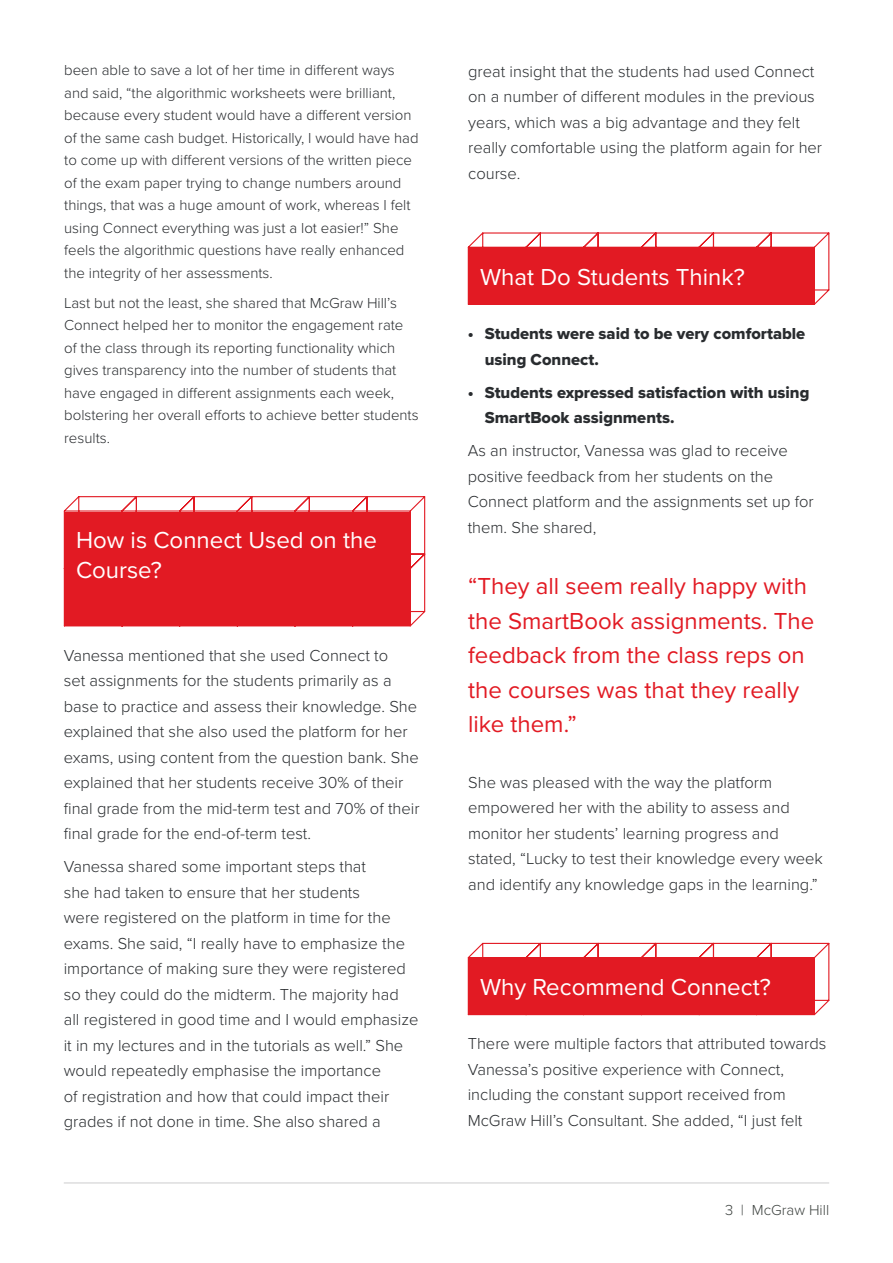
<style>
.page{position:relative;width:893px;height:1263px;background:#fff}
.page>*{position:absolute;margin:0;border:0;box-sizing:border-box;transform-origin:0 0}
.t1{font:24px/34.5px "Proxima Nova";color:#e21a23}
.t2{font:24px/30px "Proxima Nova";color:#fff}
.t3{font:300 16.5px/25.5px "Proxima Nova";color:#292c2f}
.t4{font:16.5px/25.5px "Proxima Nova Extrabld";color:#292c2f}
.t5{font:300 15px/22.5px "Proxima Nova";color:#292c2f}
.t6{font:300 15px "Proxima Nova";color:#3e4340}
</style>
<div class="page">
<hr style="left:64px;top:1182px;width:765px;height:2px;background:#ddddde">
<svg style="left:467px;top:232px;width:363px;height:73px"></svg>
<svg style="left:467px;top:942px;width:363px;height:74px"></svg>
<div style="left:468px;top:247px;width:347px;height:57px;background:#e21a23"></div>
<div style="left:468px;top:957px;width:347px;height:58px;background:#e21a23"></div>
<svg style="left:63px;top:496px;width:363px;height:131px;background:#e63c44"></svg>
<p class="t5" style="left:64px;top:58px;width:356px">been able to save a lot of her time in different ways and said, “the algorithmic worksheets were brilliant, because every student would have a different version of the same cash budget. Historically, I would have had to come up with different versions of the written piece of the exam paper trying to change numbers around things, that was a huge amount of work, whereas I felt using Connect everything was just a lot easier!” She feels the algorithmic questions have really enhanced the integrity of her assessments.</p>
<p class="t5" style="left:64px;top:291px;width:356px">Last but not the least, she shared that McGraw Hill’s Connect helped her to monitor the engagement rate of the class through its reporting functionality which gives transparency into the number of students that have engaged in different assignments each week, bolstering her overall efforts to achieve better students results.</p>
<p class="t2" style="left:76px;top:524px;width:302px">How is Connect Used on the<br>Course?</p>
<p class="t3" style="left:64px;top:642px;width:357px">Vanessa mentioned that she used Connect to<br>set assignments for the students primarily as a base to practice and assess their knowledge. She explained that she also used the platform for her exams, using content from the question bank. She explained that her students receive 30% of their final grade from the mid-term test and 70% of their final grade for the end-of-term test.</p>
<p class="t3" style="left:64px;top:853px;width:356px">Vanessa shared some important steps that<br>she had taken to ensure that her students<br>were registered on the platform in time for the exams. She said, “I really have to emphasize the importance of making sure they were registered so they could do the midterm. The majority had all registered in good time and I would emphasize it in my lectures and in the tutorials as well.” She would repeatedly emphasise the importance<br>of registration and how that could impact their grades if not done in time. She also shared a</p>
<p class="t3" style="left:468px;top:58px;width:355px">great insight that the students had used Connect on a number of different modules in the previous years, which was a big advantage and they felt really comfortable using the platform again for her course.</p>
<p class="t2" style="left:480px;top:261px;width:266px">What Do Students Think?</p>
<p class="t4" style="left:485px;top:321px;width:322px;text-indent:-17px">• Students were said to be very comfortable using Connect.</p>
<p class="t4" style="left:485px;top:379px;width:326px;text-indent:-17px">• Students expressed satisfaction with using<br>SmartBook assignments.</p>
<p class="t3" style="left:468px;top:437px;width:347px">As an instructor, Vanessa was glad to receive positive feedback from her students on the Connect platform and the assignments set up for them. She shared,</p>
<p class="t1" style="left:468px;top:568px;width:348px">“They all seem really happy with the SmartBook assignments. The feedback from the class reps on the courses was that they really like them.”</p>
<p class="t3" style="left:468px;top:768px;width:356px">She was pleased with the way the platform empowered her with the ability to assess and monitor her students’ learning progress and stated, “Lucky to test their knowledge every week and identify any knowledge gaps in the learning.”</p>
<p class="t2" style="left:480px;top:971px;width:292px">Why Recommend Connect?</p>
<p class="t3" style="left:468px;top:1030px;width:360px">There were multiple factors that attributed towards Vanessa’s positive experience with Connect, including the constant support received from McGraw Hill’s Consultant. She added, “I just felt</p>
<p class="t6" style="left:725px;top:1199px;width:106px">3 | McGraw Hill</p>
</div>
